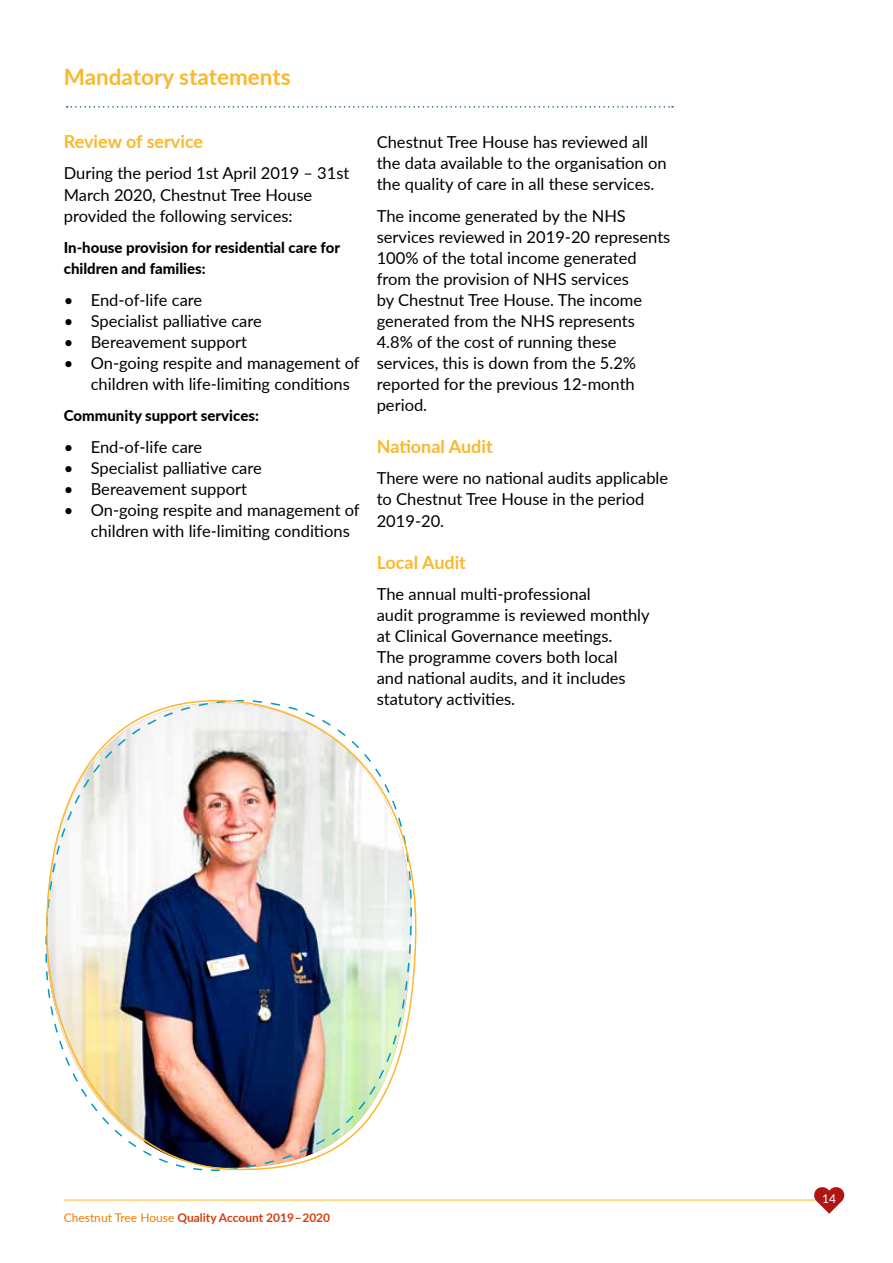
<style>
.page{position:relative;width:893px;height:1263px;background:#fff}
.page>*{position:absolute;margin:0;border:0;box-sizing:border-box;transform-origin:0 0}
.t1{font:700 22.5px "Lato";color:#fab82d}
.t2{font:700 18px "Lato";color:#fab82d}
.t3{font:16.5px/21px "Lato";color:#000}
.t4{font:800 15px/21px "Lato";color:#000}
.t5{font:700 12px "Lato";color:#d53d0e}
.t6{font:12px "Lato";color:#fff}
.s1{font-weight:400;color:#ef7d00}
</style>
<div class="page">
<svg style="left:67px;top:106px;width:606px;height:2px"></svg>
<img style="left:45px;top:700px;width:372px;height:471px">
<hr style="left:64px;top:1200px;width:765px;height:1px;background:#fab82d">
<svg style="left:813px;top:1187px;width:32px;height:27px"></svg>
<h1 class="t1" style="left:64px;top:60px;width:228px">Mandatory statements</h1>
<p class="t2" style="left:64px;top:128px;width:141px">Review of service</p>
<p class="t3" style="left:64px;top:162px;width:287px">During the period 1st April 2019 – 31st<br>March 2020, Chestnut Tree House provided the following services:</p>
<p class="t4" style="left:64px;top:236px;width:278px">In-house provision for residential care for children and families:</p>
<p class="t3" style="left:64px;top:288px;width:140px">• End-of-life care</p>
<p class="t3" style="left:64px;top:309px;width:200px">• Specialist palliative care</p>
<p class="t3" style="left:64px;top:331px;width:185px">• Bereavement support</p>
<p class="t3" style="left:91px;top:352px;width:270px;text-indent:-27px">• On-going respite and management of children with life-limiting conditions</p>
<p class="t4" style="left:64px;top:405px;width:197px">Community support services:</p>
<p class="t3" style="left:64px;top:436px;width:140px">• End-of-life care</p>
<p class="t3" style="left:64px;top:457px;width:200px">• Specialist palliative care</p>
<p class="t3" style="left:64px;top:478px;width:185px">• Bereavement support</p>
<p class="t3" style="left:91px;top:499px;width:270px;text-indent:-27px">• On-going respite and management of children with life-limiting conditions</p>
<p class="t3" style="left:377px;top:131px;width:291px">Chestnut Tree House has reviewed all the data available to the organisation on the quality of care in all these services.</p>
<p class="t3" style="left:377px;top:204px;width:295px">The income generated by the NHS services reviewed in 2019-20 represents<br>100% of the total income generated from the provision of NHS services<br>by Chestnut Tree House. The income generated from the NHS represents<br>4.8% of the cost of running these services, this is down from the 5.2% reported for the previous 12-month period.</p>
<p class="t2" style="left:377px;top:433px;width:118px">National Audit</p>
<p class="t3" style="left:377px;top:467px;width:293px">There were no national audits applicable to Chestnut Tree House in the period<br>2019-20.</p>
<p class="t2" style="left:377px;top:549px;width:91px">Local Audit</p>
<p class="t3" style="left:377px;top:583px;width:274px">The annual multi-professional<br>audit programme is reviewed monthly at Clinical Governance meetings.<br>The programme covers both local<br>and national audits, and it includes statutory activities.</p>
<p class="t5" style="left:64px;top:1208px;width:268px"><span class="s1">Chestnut Tree House</span> Quality Account 2019 – 2020</p>
<p class="t6" style="left:822px;top:1190px;width:15px">14</p>
</div>
